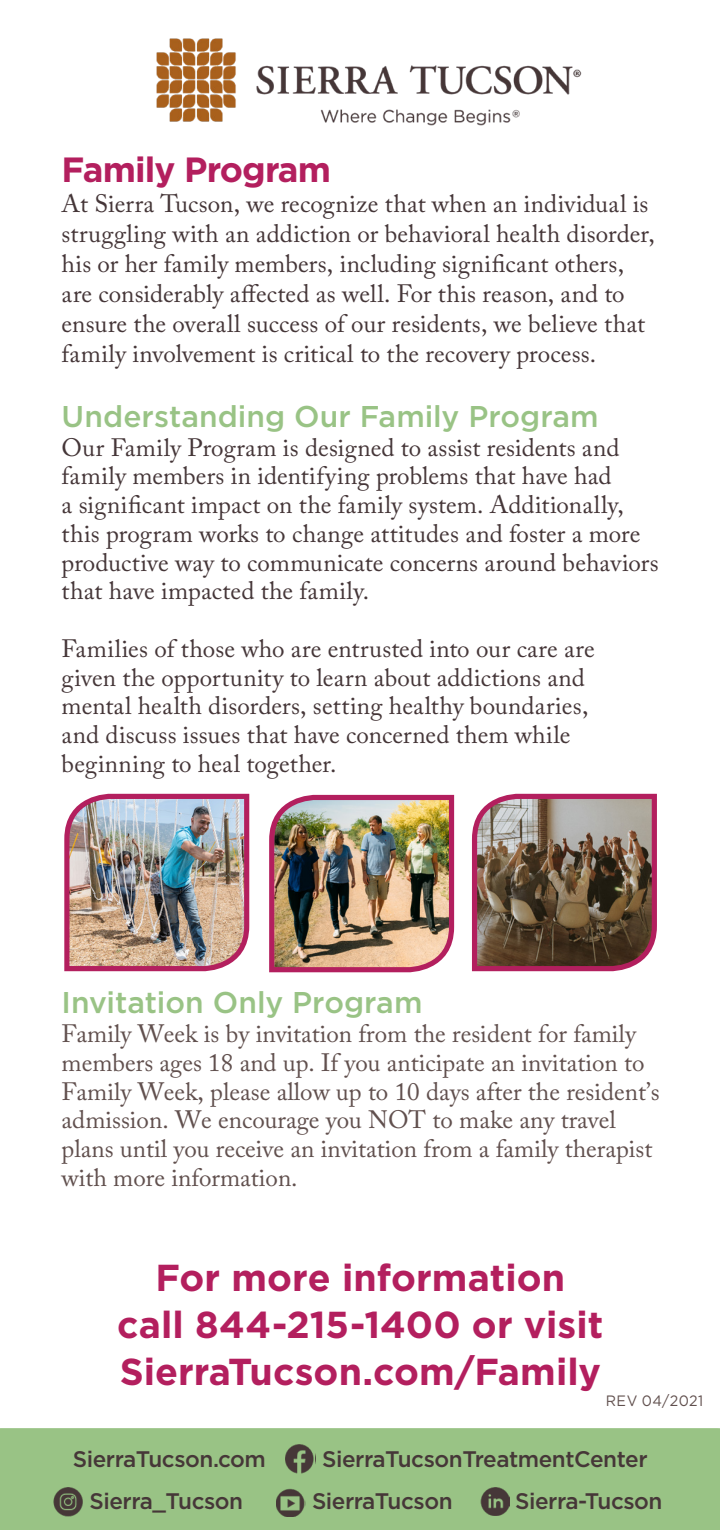
<style>
.page{position:relative;width:720px;height:1530px;background:#fff}
.page>*{position:absolute;margin:0;border:0;box-sizing:border-box;transform-origin:0 0}
.subhead{font:700 37.5px "Gotham";color:#b31f5e}
.t1{font:700 35px "Gotham";letter-spacing:-.025em;color:#b31f5e}
.subhead-2{font:500 30px "Gotham";color:#99c385}
.subhead-3{font:25px/28.8px "Adobe Caslon Pro";letter-spacing:.005em;color:#453638}
.subhead-4{font:25px/28.8px "Adobe Caslon Pro";color:#61504e}
.t2{font:500 22.5px "Gotham";letter-spacing:-.02em;color:#463738}
.bullets_2-col{font:15px "Gotham";letter-spacing:.035em;color:#61504e;scale:.95 1}
</style>
<div class="page">
<div style="left:0;top:1428px;width:720px;height:102px;background:#99c385"></div>
<img style="left:480px;top:1488px;width:30px;height:27px">
<img style="left:285px;top:1444px;width:30px;height:30px">
<img style="left:54px;top:1488px;width:29px;height:29px">
<img style="left:276px;top:1488px;width:29px;height:28px">
<img style="left:156px;top:38px;width:426px;height:88px">
<img style="left:269px;top:794px;width:186px;height:179px">
<img style="left:64px;top:793px;width:186px;height:179px">
<svg style="left:472px;top:793px;width:185px;height:179px;background:#7f635a"></svg>
<p class="t1" style="left:62px;top:147px;width:271px">Family Program</p>
<p class="subhead-3" style="left:62px;top:189px;width:595px;line-height:30px">At Sierra Tucson, we recognize that when an individual is struggling with an addiction or behavioral health disorder, his or her family members, including significant others,</p>
<p class="subhead-3" style="left:62px;top:279px;width:585px;line-height:30px">are considerably affected as well. For this reason, and to ensure the overall success of our residents, we believe that family involvement is critical to the recovery process.</p>
<p class="subhead-2" style="left:62px;top:400px;width:539px">Understanding Our Family Program</p>
<p class="subhead-3" style="left:62px;top:433px;width:598px">Our Family Program is designed to assist residents and family members in identifying problems that have had<br>a significant impact on the family system. Additionally, this program works to change attitudes and foster a more productive way to communicate concerns around behaviors that have impacted the family.</p>
<p class="subhead-3" style="left:62px;top:634px;width:535px">Families of those who are entrusted into our care are</p>
<p class="subhead-3" style="left:62px;top:663px;width:525px">given the opportunity to learn about addictions and</p>
<p class="subhead-3" style="left:62px;top:691px;width:528px">mental health disorders, setting healthy boundaries,</p>
<p class="subhead-3" style="left:62px;top:720px;width:510px">and discuss issues that have concerned them while beginning to heal together.</p>
<p class="subhead-2" style="left:62px;top:986px;width:362px">Invitation Only Program</p>
<p class="subhead-4" style="left:62px;top:1019px;width:600px">Family Week is by invitation from the resident for family members ages 18 and up. If you anticipate an invitation to Family Week, please allow up to 10 days after the resident’s admission. We encourage you NOT to make any travel plans until you receive an invitation from a family therapist with more information.</p>
<p class="subhead" style="left:155px;top:1253px;width:411px">For more information</p>
<p class="subhead" style="left:117px;top:1300px;width:488px">call 844-215-1400 or visit</p>
<p class="subhead" style="left:120px;top:1347px;width:483px">SierraTucson.com/Family</p>
<p class="bullets_2-col" style="left:606px;top:1393px;width:104px">REV 04/2021</p>
<p class="t2" style="left:73px;top:1446px;width:195px">SierraTucson.com</p>
<p class="t2" style="left:322px;top:1446px;width:327px">SierraTucsonTreatmentCenter</p>
<p class="t2" style="left:90px;top:1489px;width:155px">Sierra_Tucson</p>
<p class="t2" style="left:312px;top:1489px;width:142px">SierraTucson</p>
<p class="t2" style="left:515px;top:1489px;width:149px">Sierra-Tucson</p>
</div>
